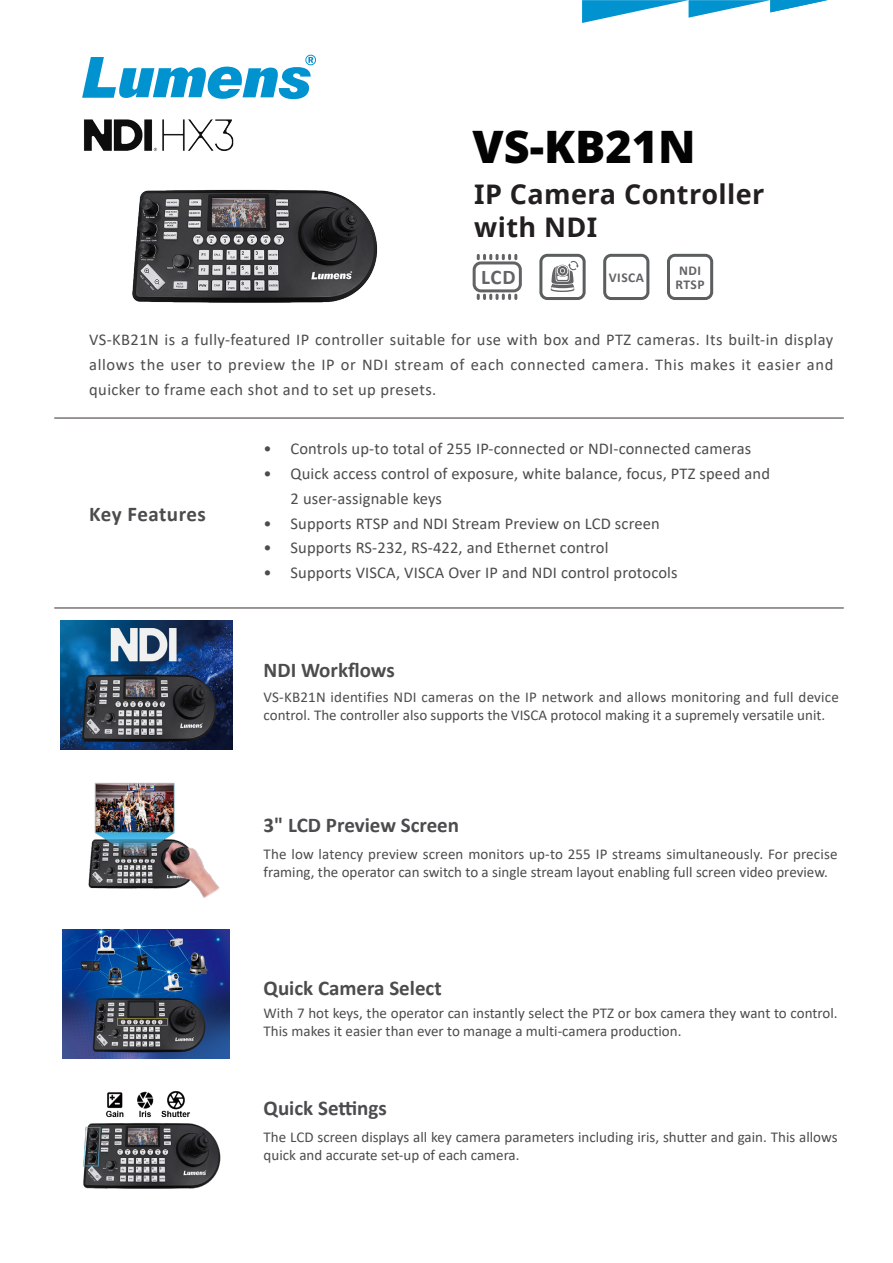
<style>
.page{position:relative;width:893px;height:1263px;background:#fff}
.page>*{position:absolute;margin:0;border:0;box-sizing:border-box;transform-origin:0 0}
.t1{font:900 45px "Noto Sans";color:#030303}
.t2{font:700 27px "Noto Sans";letter-spacing:.015em;color:#231f20}
.t3{font:700 21px "Calibri";color:#4b4c4d}
.t4{font:700 20.85px "Calibri";color:#636366}
.t5{font:16.5px/24.8px "Calibri";letter-spacing:.01em;color:#4b4c4d;text-align:justify}
.t6{font:15px/18px "Calibri";color:#4b4c4d}
.t7{font:700 13.5px "Calibri";letter-spacing:.04em;color:#636366}
</style>
<div class="page">
<hr style="left:55px;top:417px;width:788px;height:2px;background:#797574">
<hr style="left:55px;top:607px;width:788px;height:2px;background:#797574">
<svg style="left:582px;top:0;width:246px;height:23px"></svg>
<img style="left:88px;top:782px;width:132px;height:116px">
<img style="left:63px;top:929px;width:167px;height:129px">
<img style="left:83px;top:1091px;width:138px;height:98px">
<img style="left:60px;top:621px;width:173px;height:128px">
<svg style="left:84px;top:55px;width:232px;height:32px"></svg>
<div style="left:539px;top:254px;width:47px;height:46px;border:3px solid #5a5e5f;border-radius:6px"></div>
<svg style="left:551px;top:261px;width:28px;height:31px"></svg>
<div style="left:603px;top:254px;width:46px;height:46px;border:3px solid #5a5e5f;border-radius:6px"></div>
<div style="left:667px;top:254px;width:46px;height:46px;border:3px solid #5a5e5f;border-radius:6px"></div>
<svg style="left:477px;top:295px;width:40px;height:3px"></svg>
<svg style="left:477px;top:255px;width:40px;height:4px"></svg>
<div style="left:473px;top:261px;width:49px;height:31px;border:3px solid #636366;border-radius:7px"></div>
<img style="left:82px;top:87px;width:296px;height:216px">
<p class="t1" style="left:473px;top:112px;width:225px">VS-KB21N</p>
<p class="t2" style="left:474px;top:175px;width:292px">IP Camera Controller</p>
<p class="t2" style="left:474px;top:208px;width:125px">with NDI</p>
<p class="t7" style="left:609px;top:267px;width:37px">VISCA</p>
<p class="t7" style="left:679px;top:261px;width:24px">NDI</p>
<p class="t7" style="left:675px;top:275px;width:31px">RTSP</p>
<p class="t4" style="left:481px;top:262px;width:36px">LCD</p>
<p class="t5" style="left:89px;top:327px;width:746px">VS-KB21N is a fully-featured IP controller suitable for use with box and PTZ cameras. Its built-in display allows the user to preview the IP or NDI stream of each connected camera. This makes it easier and quicker to frame each shot and to set up presets.</p>
<p class="t3" style="left:89px;top:499px;width:118px">Key Features</p>
<p class="t5" style="left:264px;top:436px;width:489px">• Controls up-to total of 255 IP-connected or NDI-connected cameras</p>
<p class="t5" style="left:291px;top:461px;width:481px;text-indent:-27px">• Quick access control of exposure, white balance, focus, PTZ speed and<br>2 user-assignable keys</p>
<p class="t5" style="left:264px;top:510px;width:398px">• Supports RTSP and NDI Stream Preview on LCD screen</p>
<p class="t5" style="left:264px;top:535px;width:346px">• Supports RS-232, RS-422, and Ethernet control</p>
<p class="t5" style="left:264px;top:560px;width:415px">• Supports VISCA, VISCA Over IP and NDI control protocols</p>
<p class="t3" style="left:264px;top:655px;width:133px">NDI Workflows</p>
<p class="t6" style="left:264px;top:687px;width:577px">VS-KB21N identifies NDI cameras on the IP network and allows monitoring and full device control. The controller also supports the VISCA protocol making it a supremely versatile unit.</p>
<p class="t3" style="left:264px;top:810px;width:197px">3" LCD Preview Screen</p>
<p class="t6" style="left:264px;top:844px;width:575px">The low latency preview screen monitors up-to 255 IP streams simultaneously. For precise framing, the operator can switch to a single stream layout enabling full screen video preview.</p>
<p class="t3" style="left:264px;top:973px;width:179px">Quick Camera Select</p>
<p class="t6" style="left:264px;top:1004px;width:575px">With 7 hot keys, the operator can instantly select the PTZ or box camera they want to control.<br>This makes it easier than ever to manage a multi-camera production.</p>
<p class="t3" style="left:264px;top:1093px;width:125px">Quick Settings</p>
<p class="t6" style="left:264px;top:1127px;width:575px">The LCD screen displays all key camera parameters including iris, shutter and gain. This allows quick and accurate set-up of each camera.</p>
</div>
